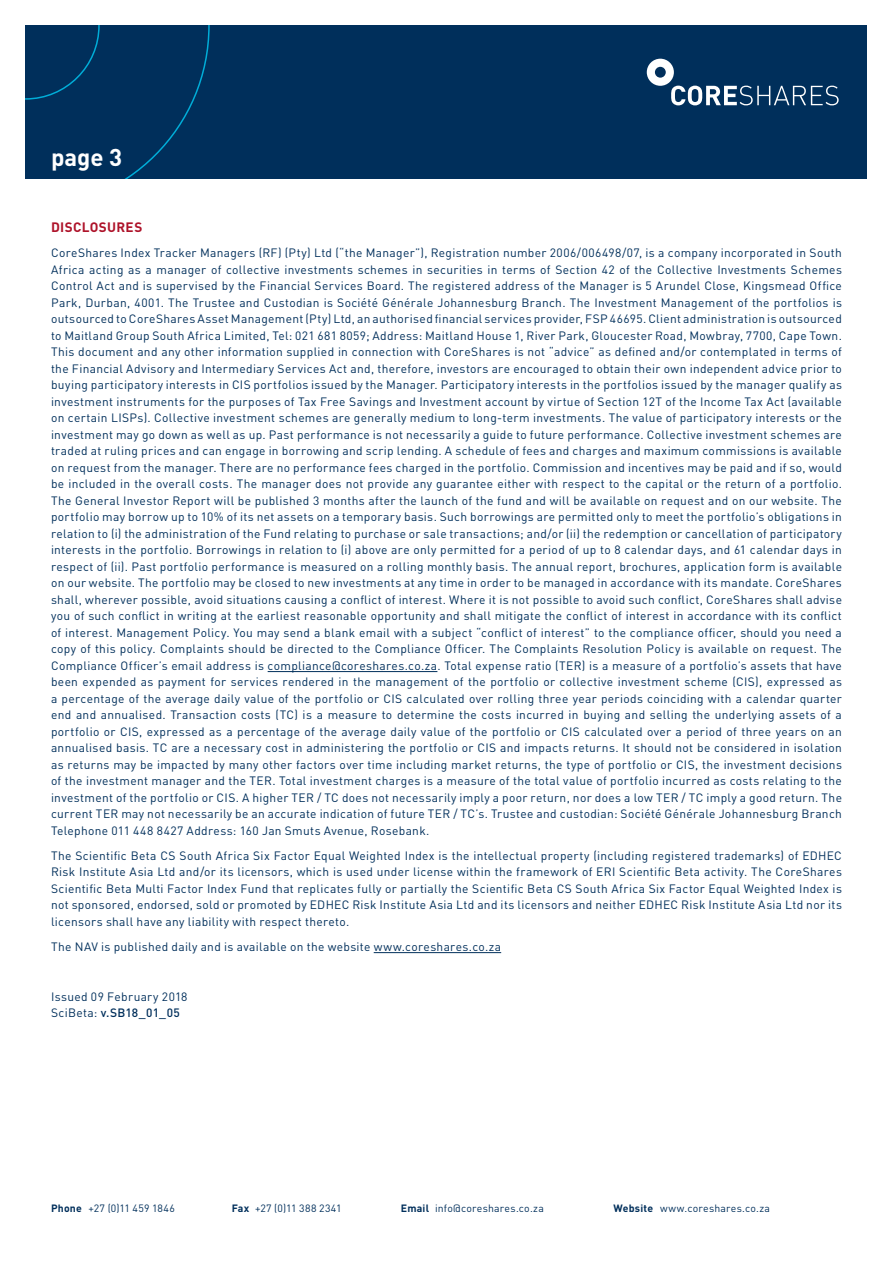
<style>
.page{position:relative;width:893px;height:1263px;background:#fff}
.page>*{position:absolute;margin:0;border:0;box-sizing:border-box;transform-origin:0 0}
.t1{font:700 24px "DIN";color:#fff}
.t2{font:700 13.5px "DIN";letter-spacing:.025em;color:#ae132a}
.t3{font:12px/16.5px "DIN";letter-spacing:.025em;color:#002f5b;text-align:justify}
.t4{font:10.5px "DIN";letter-spacing:.025em;color:#002f5b}
.s1{font-weight:500}
.s2{font-weight:700}
</style>
<div class="page">
<hr style="left:268px;top:671px;width:169px;height:1px;background:#002f5b">
<hr style="left:374px;top:952px;width:127px;height:1px;background:#002f5b">
<div style="left:26px;top:26px;width:841px;height:153px;background:#002f5b"></div>
<svg style="left:26px;top:26px;width:184px;height:153px"></svg>
<svg style="left:647px;top:59px;width:192px;height:46px"></svg>
<h1 class="t1" style="left:51px;top:141px;width:73px">page 3</h1>
<p class="t2" style="left:51px;top:219px;width:93px">DISCLOSURES</p>
<p class="t3" style="left:51px;top:245px;width:792px">CoreShares Index Tracker Managers (RF) (Pty) Ltd (“the Manager”), Registration number 2006/006498/07, is a company incorporated in South Africa acting as a manager of collective investments schemes in securities in terms of Section 42 of the Collective Investments Schemes Control Act and is supervised by the Financial Services Board. The registered address of the Manager is 5 Arundel Close, Kingsmead Office Park, Durban, 4001. The Trustee and Custodian is Société Générale Johannesburg Branch. The Investment Management of the portfolios is outsourced to CoreShares Asset Management (Pty) Ltd, an authorised financial services provider, FSP 46695. Client administration is outsourced to Maitland Group South Africa Limited, Tel: 021 681 8059; Address: Maitland House 1, River Park, Gloucester Road, Mowbray, 7700, Cape Town.<br>This document and any other information supplied in connection with CoreShares is not “advice” as defined and/or contemplated in terms of the Financial Advisory and Intermediary Services Act and, therefore, investors are encouraged to obtain their own independent advice prior to buying participatory interests in CIS portfolios issued by the Manager. Participatory interests in the portfolios issued by the manager qualify as investment instruments for the purposes of Tax Free Savings and Investment account by virtue of Section 12T of the Income Tax Act (available on certain LISPs). Collective investment schemes are generally medium to long-term investments. The value of participatory interests or the investment may go down as well as up. Past performance is not necessarily a guide to future performance. Collective investment schemes are traded at ruling prices and can engage in borrowing and scrip lending. A schedule of fees and charges and maximum commissions is available on request from the manager. There are no performance fees charged in the portfolio. Commission and incentives may be paid and if so, would be included in the overall costs. The manager does not provide any guarantee either with respect to the capital or the return of a portfolio.<br>The General Investor Report will be published 3 months after the launch of the fund and will be available on request and on our website. The portfolio may borrow up to 10% of its net assets on a temporary basis. Such borrowings are permitted only to meet the portfolio’s obligations in relation to (i) the administration of the Fund relating to purchase or sale transactions; and/or (ii) the redemption or cancellation of participatory interests in the portfolio. Borrowings in relation to (i) above are only permitted for a period of up to 8 calendar days, and 61 calendar days in respect of (ii). Past portfolio performance is measured on a rolling monthly basis. The annual report, brochures, application form is available on our website. The portfolio may be closed to new investments at any time in order to be managed in accordance with its mandate. CoreShares shall, wherever possible, avoid situations causing a conflict of interest. Where it is not possible to avoid such conflict, CoreShares shall advise you of such conflict in writing at the earliest reasonable opportunity and shall mitigate the conflict of interest in accordance with its conflict of interest. Management Policy. You may send a blank email with a subject “conflict of interest” to the compliance officer, should you need a copy of this policy. Complaints should be directed to the Compliance Officer. The Complaints Resolution Policy is available on request. The Compliance Officer’s email address is compliance@coreshares.co.za. Total expense ratio (TER) is a measure of a portfolio’s assets that have been expended as payment for services rendered in the management of the portfolio or collective investment scheme (CIS), expressed as a percentage of the average daily value of the portfolio or CIS calculated over rolling three year periods coinciding with a calendar quarter end and annualised. Transaction costs (TC) is a measure to determine the costs incurred in buying and selling the underlying assets of a portfolio or CIS, expressed as a percentage of the average daily value of the portfolio or CIS calculated over a period of three years on an annualised basis. TC are a necessary cost in administering the portfolio or CIS and impacts returns. It should not be considered in isolation as returns may be impacted by many other factors over time including market returns, the type of portfolio or CIS, the investment decisions of the investment manager and the TER. Total investment charges is a measure of the total value of portfolio incurred as costs relating to the investment of the portfolio or CIS. A higher TER / TC does not necessarily imply a poor return, nor does a low TER / TC imply a good return. The current TER may not necessarily be an accurate indication of future TER / TC’s. Trustee and custodian: Société Générale Johannesburg Branch Telephone 011 448 8427 Address: 160 Jan Smuts Avenue, Rosebank.</p>
<p class="t3" style="left:51px;top:847px;width:792px">The Scientific Beta CS South Africa Six Factor Equal Weighted Index is the intellectual property (including registered trademarks) of EDHEC Risk Institute Asia Ltd and/or its licensors, which is used under license within the framework of ERI Scientific Beta activity. The CoreShares Scientific Beta Multi Factor Index Fund that replicates fully or partially the Scientific Beta CS South Africa Six Factor Equal Weighted Index is not sponsored, endorsed, sold or promoted by EDHEC Risk Institute Asia Ltd and its licensors and neither EDHEC Risk Institute Asia Ltd nor its licensors shall have any liability with respect thereto.</p>
<p class="t3" style="left:51px;top:938px;width:452px">The NAV is published daily and is available on the website www.coreshares.co.za</p>
<p class="t3" style="left:51px;top:988px;width:138px">Issued 09 February 2018<br>SciBeta: <span class="s1">v.SB18_01_05</span></p>
<p class="t4" style="left:51px;top:1201px;width:125px"><span class="s2">Phone</span> +27 (0)11 459 1846</p>
<p class="t4" style="left:232px;top:1201px;width:111px"><span class="s2">Fax</span> +27 (0)11 388 2341</p>
<p class="t4" style="left:401px;top:1201px;width:144px"><span class="s2">Email</span> info@coreshares.co.za</p>
<p class="t4" style="left:614px;top:1201px;width:158px"><span class="s2">Website</span> www.coreshares.co.za</p>
</div>
